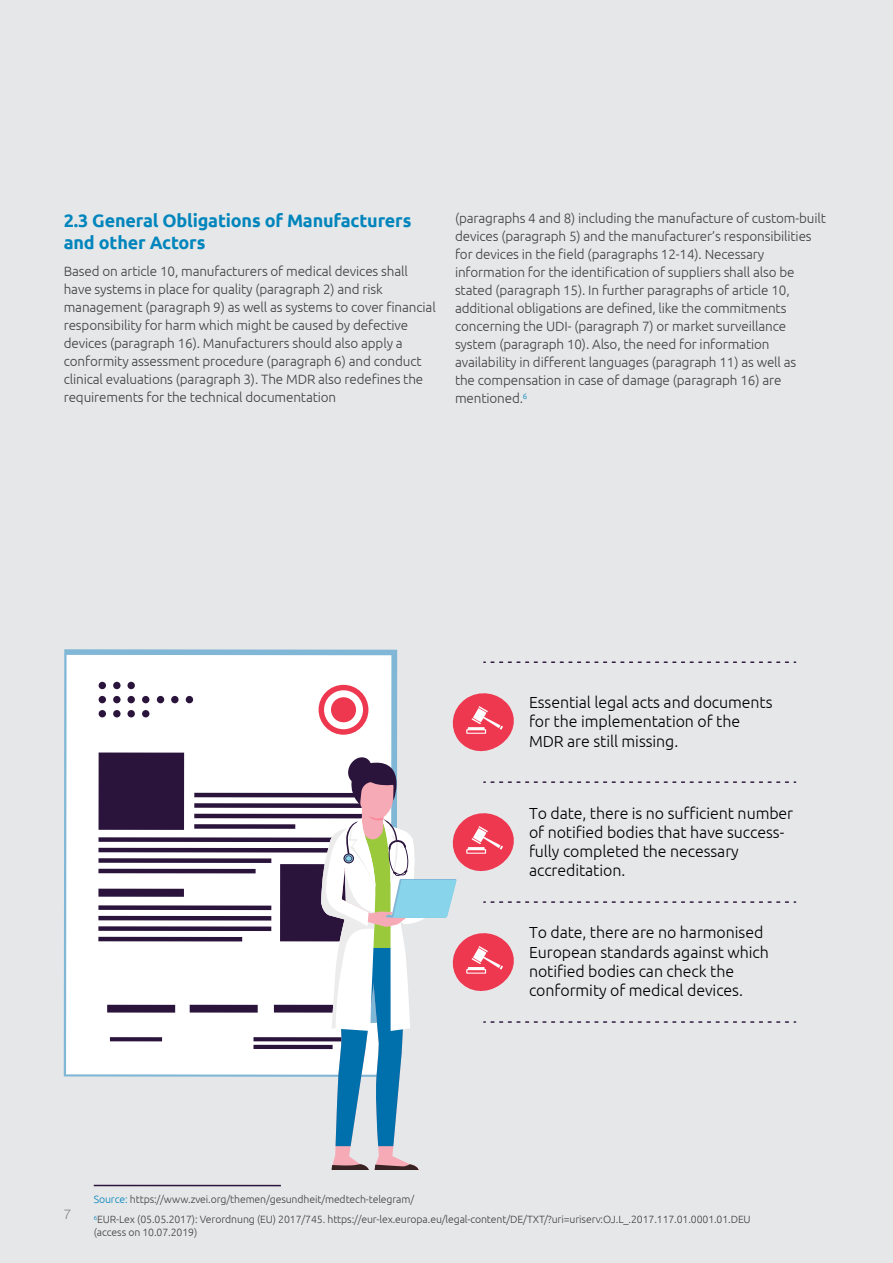
<style>
.page{position:relative;width:893px;height:1263px;background:#e6e7e8}
.page>*{position:absolute;margin:0;border:0;box-sizing:border-box;transform-origin:0 0}
.t1{font:700 18px/22.5px "Ubuntu";letter-spacing:-.01em;color:#0085bc}
.t2{font:300 16.05px/19.2px "Ubuntu";letter-spacing:-.005em;color:#000}
.t3{font:300 13.5px/18px "Ubuntu";letter-spacing:-.01em;color:#414042}
.t4{font:300 13.5px "Helvetica Neue LT Std";color:#808285}
.t5{font:300 10.5px/19.8px "Ubuntu";letter-spacing:-.01em;color:#414042}
.s1{color:#0085bc}
</style>
<div class="page">
<svg style="left:491px;top:661px;width:305px;height:2px"></svg>
<svg style="left:64px;top:649px;width:333px;height:428px;background:#88bbd7"></svg>
<div style="left:66px;top:655px;width:325px;height:420px;background:#fff"></div>
<div style="left:99px;top:752px;width:85px;height:78px;background:#2b143c"></div>
<div style="left:280px;top:864px;width:86px;height:77px;background:#2b143c"></div>
<div style="left:194px;top:824px;width:101px;height:5px;background:#2b143c"></div>
<hr style="left:194px;top:814px;width:172px;height:4px;background:#2b143c">
<div style="left:194px;top:803px;width:172px;height:5px;background:#2b143c"></div>
<hr style="left:194px;top:793px;width:172px;height:4px;background:#2b143c">
<hr style="left:98px;top:869px;width:158px;height:4px;background:#2b143c">
<div style="left:98px;top:858px;width:173px;height:5px;background:#2b143c"></div>
<hr style="left:99px;top:848px;width:267px;height:4px;background:#2b143c">
<div style="left:99px;top:837px;width:267px;height:5px;background:#2b143c"></div>
<div style="left:98px;top:889px;width:86px;height:8px;background:#2b143c"></div>
<hr style="left:98px;top:937px;width:144px;height:4px;background:#2b143c">
<div style="left:98px;top:926px;width:173px;height:5px;background:#2b143c"></div>
<hr style="left:98px;top:916px;width:173px;height:4px;background:#2b143c">
<div style="left:98px;top:905px;width:173px;height:5px;background:#2b143c"></div>
<div style="left:107px;top:1005px;width:68px;height:7px;background:#2b143c"></div>
<div style="left:190px;top:1005px;width:68px;height:7px;background:#2b143c"></div>
<div style="left:274px;top:1005px;width:68px;height:7px;background:#2b143c"></div>
<svg style="left:110px;top:1037px;width:52px;height:4px"></svg>
<hr style="left:110px;top:1045px;width:68px;height:4px;background:#fff">
<svg style="left:253px;top:1037px;width:68px;height:4px"></svg>
<hr style="left:253px;top:1045px;width:80px;height:4px;background:#2b143c">
<div style="left:99px;top:682px;width:7px;height:7px;background:#2b143c;border-radius:50%"></div>
<div style="left:113px;top:682px;width:8px;height:7px;background:#2b143c;border-radius:50%"></div>
<div style="left:127px;top:682px;width:8px;height:7px;background:#2b143c;border-radius:50%"></div>
<div style="left:99px;top:710px;width:7px;height:7px;background:#2b143c;border-radius:50%"></div>
<div style="left:113px;top:710px;width:8px;height:7px;background:#2b143c;border-radius:50%"></div>
<div style="left:127px;top:710px;width:8px;height:7px;background:#2b143c;border-radius:50%"></div>
<div style="left:142px;top:710px;width:7px;height:7px;background:#2b143c;border-radius:50%"></div>
<div style="left:99px;top:696px;width:7px;height:7px;background:#2b143c;border-radius:50%"></div>
<div style="left:113px;top:696px;width:8px;height:7px;background:#2b143c;border-radius:50%"></div>
<div style="left:127px;top:696px;width:8px;height:7px;background:#2b143c;border-radius:50%"></div>
<div style="left:142px;top:696px;width:7px;height:7px;background:#2b143c;border-radius:50%"></div>
<div style="left:157px;top:696px;width:7px;height:7px;background:#2b143c;border-radius:50%"></div>
<div style="left:171px;top:696px;width:8px;height:7px;background:#2b143c;border-radius:50%"></div>
<div style="left:186px;top:696px;width:7px;height:7px;background:#2b143c;border-radius:50%"></div>
<div style="left:319px;top:685px;width:49px;height:50px;background:#ee3850;border-radius:50%"></div>
<svg style="left:321px;top:689px;width:475px;height:480px"></svg>
<hr style="left:94px;top:1185px;width:187px;height:1px;background:#2b143d">
<h1 class="t1" style="left:64px;top:209px;width:349px">2.3 General Obligations of Manufacturers and other Actors</h1>
<p class="t3" style="left:64px;top:262px;width:373px">Based on article 10, manufacturers of medical devices shall have systems in place for quality (paragraph 2) and risk management (paragraph 9) as well as systems to cover financial responsibility for harm which might be caused by defective devices (paragraph 16). Manufacturers should also apply a conformity assessment procedure (paragraph 6) and conduct clinical evaluations (paragraph 3). The MDR also redefines the requirements for the technical documentation</p>
<p class="t3" style="left:455px;top:209px;width:373px">(paragraphs 4 and 8) including the manufacture of custom-built devices (paragraph 5) and the manufacturer’s responsibilities for devices in the field (paragraphs 12-14). Necessary information for the identification of suppliers shall also be stated (paragraph 15). In further paragraphs of article 10, additional obligations are defined, like the commitments concerning the UDI- (paragraph 7) or market surveillance system (paragraph 10). Also, the need for information availability in different languages (paragraph 11) as well as<br>the compensation in case of damage (paragraph 16) are mentioned.<sup>6</sup></p>
<p class="t2" style="left:529px;top:692px;width:245px">Essential legal acts and documents for the implementation of the<br>MDR are still missing.</p>
<p class="t2" style="left:529px;top:803px;width:266px">To date, there is no sufficient number of notified bodies that have success&shy;fully completed the necessary accreditation.</p>
<p class="t2" style="left:529px;top:923px;width:241px">To date, there are no harmonised<br>European standards against which notified bodies can check the conformity of medical devices.</p>
<p class="t4" style="left:64px;top:1206px;width:9px">7</p>
<p class="t5" style="left:94px;top:1189px;width:658px"><span class="s1">Source:</span> https://www.zvei.org/themen/gesundheit/medtech-telegram/<br><sup>6</sup>EUR-Lex (05.05.2017): Verordnung (EU) 2017/745. https://eur-lex.europa.eu/legal-content/DE/TXT/?uri=uriserv:OJ.L_.2017.117.01.0001.01.DEU</p>
<p class="t5" style="left:94px;top:1222px;width:105px">(access on 10.07.2019)</p>
</div>
